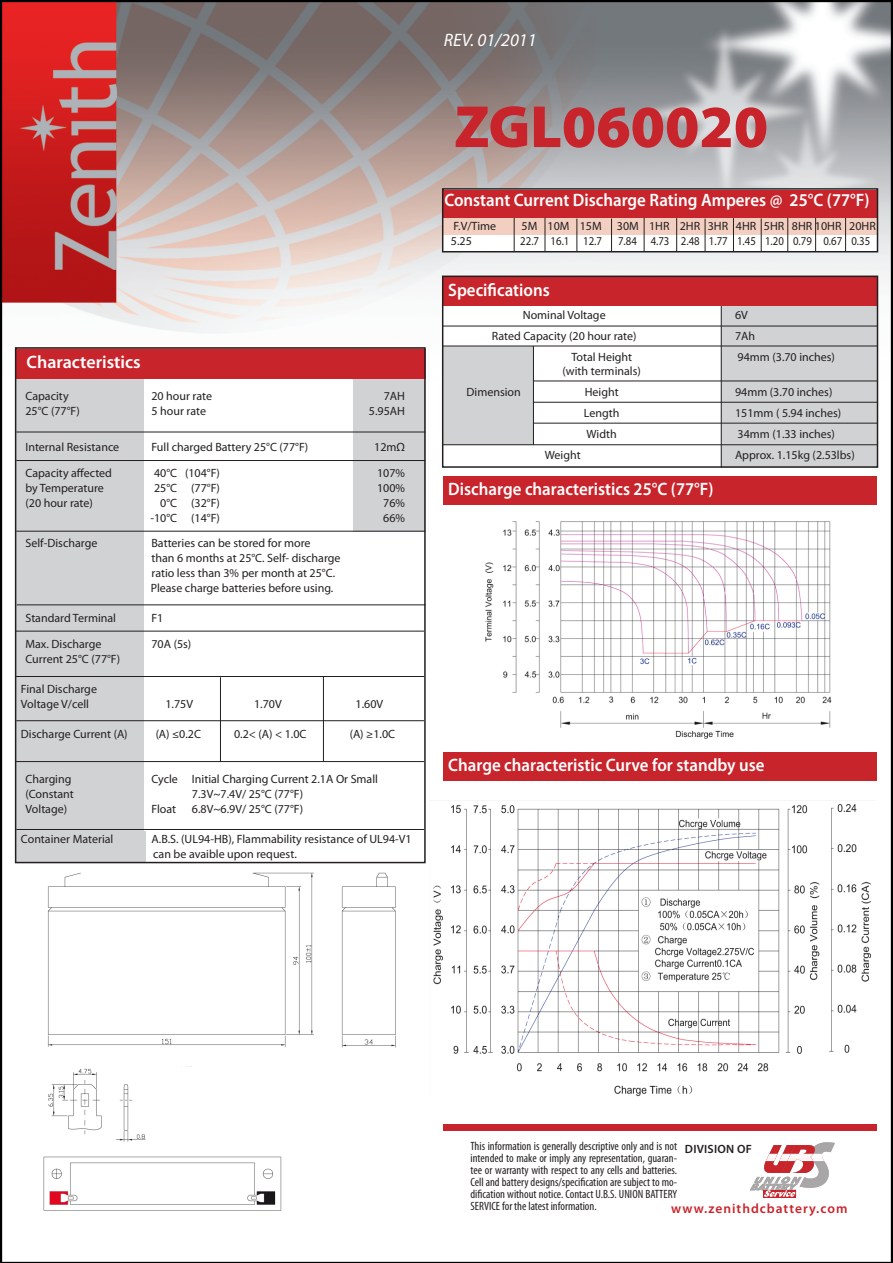
<style>
.page{position:relative;width:893px;height:1263px;background:#fff}
.page>*{position:absolute;margin:0;border:0;box-sizing:border-box;transform-origin:0 0}
.t1{font:900 60px "Myriad Pro";color:#c8242b}
.t2{font:600 18px "Myriad Pro";color:#fff;scale:.94 1}
.t3{font:600 18px "Myriad Pro";color:#fff}
.t4{font:italic 18px "Myriad Pro";color:#fff}
.t5{font:600 13.5px "Myriad Pro";letter-spacing:.075em;color:#c8242b}
.t6{font:12px "Myriad Pro";color:#231f20}
.t7{font:condensed 12px/12px "Myriad Pro";color:#231f20;text-align:justify}
.t8{font:12px "Myriad Pro";color:#231f20;scale:.9 1}
.t9{font:600 12px "Myriad Pro";letter-spacing:.02em;color:#231f20}
</style>
<div class="page">
<img style="left:0;top:0;width:893px;height:1263px">
<div style="left:443px;top:276px;width:434px;height:192px;background:#fff"></div>
<div style="left:721px;top:306px;width:156px;height:162px;background:#d1d2d4"></div>
<div style="left:443px;top:346px;width:91px;height:99px;background:#d1d2d4"></div>
<div style="left:15px;top:363px;width:131px;height:499px;background:#d1d2d4"></div>
<div style="left:145px;top:347px;width:282px;height:484px;background:#fff"></div>
<div style="left:353px;top:347px;width:75px;height:184px;background:#d1d2d4"></div>
<div style="left:14px;top:347px;width:413px;height:32px;background:#c8242b"></div>
<div style="left:12px;top:345px;width:417px;height:526px;border:3px solid #fff"></div>
<div style="left:15px;top:347px;width:411px;height:516px;border:2px solid #231f20"></div>
<hr style="left:16px;top:432px;width:409px;height:1px;background:#231f20">
<hr style="left:16px;top:460px;width:409px;height:1px;background:#231f20">
<hr style="left:16px;top:531px;width:409px;height:1px;background:#231f20">
<hr style="left:17px;top:604px;width:409px;height:1px;background:#231f20">
<hr style="left:15px;top:631px;width:409px;height:1px;background:#231f20">
<hr style="left:15px;top:676px;width:409px;height:1px;background:#231f20">
<hr style="left:16px;top:720px;width:408px;height:1px;background:#231f20">
<hr style="left:220px;top:677px;width:1px;height:85px;background:#231f20">
<hr style="left:323px;top:676px;width:1px;height:85px;background:#231f20">
<hr style="left:15px;top:761px;width:409px;height:1px;background:#231f20">
<hr style="left:16px;top:829px;width:408px;height:1px;background:#231f20">
<div style="left:442px;top:189px;width:435px;height:63px;background:#fff"></div>
<div style="left:442px;top:190px;width:435px;height:29px;background:#c8242b"></div>
<div style="left:443px;top:218px;width:434px;height:17px;background:#f2cfc0"></div>
<div style="left:442px;top:188px;width:436px;height:64px;border:2px solid #231f20"></div>
<hr style="left:545px;top:218px;width:1px;height:33px;background:#231f20">
<hr style="left:576px;top:219px;width:1px;height:33px;background:#231f20">
<hr style="left:611px;top:219px;width:1px;height:33px;background:#231f20">
<hr style="left:644px;top:218px;width:1px;height:33px;background:#231f20">
<hr style="left:676px;top:218px;width:1px;height:33px;background:#231f20">
<hr style="left:705px;top:219px;width:1px;height:33px;background:#231f20">
<hr style="left:733px;top:218px;width:1px;height:33px;background:#231f20">
<hr style="left:761px;top:218px;width:1px;height:34px;background:#231f20">
<hr style="left:787px;top:218px;width:1px;height:33px;background:#231f20">
<hr style="left:815px;top:218px;width:1px;height:33px;background:#231f20">
<hr style="left:845px;top:218px;width:1px;height:33px;background:#231f20">
<div style="left:443px;top:277px;width:434px;height:29px;background:#c8242b"></div>
<hr style="left:721px;top:306px;width:1px;height:162px;background:#231f20">
<hr style="left:533px;top:346px;width:1px;height:99px;background:#231f20">
<hr style="left:443px;top:444px;width:435px;height:1px;background:#231f20">
<hr style="left:443px;top:346px;width:435px;height:1px;background:#231f20">
<hr style="left:443px;top:326px;width:435px;height:1px;background:#231f20">
<hr style="left:533px;top:381px;width:345px;height:1px;background:#231f20">
<hr style="left:533px;top:402px;width:345px;height:1px;background:#231f20">
<hr style="left:533px;top:423px;width:345px;height:1px;background:#231f20">
<div style="left:442px;top:276px;width:436px;height:192px;border:2px solid #231f20"></div>
<div style="left:443px;top:476px;width:434px;height:29px;background:#c8242b"></div>
<div style="left:443px;top:752px;width:434px;height:29px;background:#c8242b"></div>
<svg style="left:750px;top:1142px;width:85px;height:55px"></svg>
<div style="left:443px;top:1124px;width:434px;height:6px;background:#c8242b"></div>
<hr style="left:514px;top:218px;width:1px;height:33px;background:#231f20">
<img style="left:481px;top:507px;width:373px;height:233px">
<img style="left:430px;top:801px;width:444px;height:297px">
<img style="left:41px;top:872px;width:358px;height:342px">
<div style="left:147px;top:1067px;width:90px;height:74px;background:#fff"></div>
<p class="t3" style="left:27px;top:351px;width:116px">Characteristics</p>
<p class="t6" style="left:25px;top:389px;width:45px">Capacity</p>
<p class="t6" style="left:151px;top:389px;width:62px">20 hour rate</p>
<p class="t6" style="left:384px;top:389px;width:23px">7AH</p>
<p class="t6" style="left:25px;top:404px;width:56px">25°C (77°F)</p>
<p class="t6" style="left:151px;top:404px;width:56px">5 hour rate</p>
<p class="t6" style="left:369px;top:404px;width:38px">5.95AH</p>
<p class="t6" style="left:25px;top:440px;width:95px">Internal Resistance</p>
<p class="t6" style="left:151px;top:440px;width:158px">Full charged Battery 25°C (77°F)</p>
<p class="t6" style="left:374px;top:440px;width:32px">12mΩ</p>
<p class="t6" style="left:25px;top:465px;width:88px">Capacity affected</p>
<p class="t6" style="left:154px;top:465px;width:67px">40°C (104°F)</p>
<p class="t6" style="left:377px;top:465px;width:29px">107%</p>
<p class="t6" style="left:25px;top:480px;width:80px">by Temperature</p>
<p class="t6" style="left:154px;top:480px;width:67px">25°C (77°F)</p>
<p class="t6" style="left:377px;top:480px;width:29px">100%</p>
<p class="t6" style="left:25px;top:495px;width:69px">(20 hour rate)</p>
<p class="t6" style="left:160px;top:495px;width:61px">0°C (32°F)</p>
<p class="t6" style="left:383px;top:495px;width:23px">76%</p>
<p class="t6" style="left:150px;top:510px;width:71px">-10°C (14°F)</p>
<p class="t6" style="left:383px;top:510px;width:23px">66%</p>
<p class="t6" style="left:25px;top:536px;width:73px">Self-Discharge</p>
<p class="t6" style="left:151px;top:536px;width:161px">Batteries can be stored for more</p>
<p class="t6" style="left:151px;top:551px;width:191px">than 6 months at 25°C. Self- discharge</p>
<p class="t6" style="left:151px;top:566px;width:185px">ratio less than 3% per month at 25°C.</p>
<p class="t6" style="left:151px;top:581px;width:184px">Please charge batteries before using.</p>
<p class="t6" style="left:25px;top:611px;width:92px">Standard Terminal</p>
<p class="t6" style="left:151px;top:611px;width:13px">F1</p>
<p class="t6" style="left:25px;top:636px;width:78px">Max. Discharge</p>
<p class="t6" style="left:151px;top:636px;width:41px">70A (5s)</p>
<p class="t6" style="left:25px;top:651px;width:96px">Current 25°C (77°F)</p>
<p class="t6" style="left:21px;top:681px;width:78px">Final Discharge</p>
<p class="t6" style="left:21px;top:696px;width:70px">Voltage V/cell</p>
<p class="t6" style="left:165px;top:696px;width:29px">1.75V</p>
<p class="t6" style="left:254px;top:696px;width:29px">1.70V</p>
<p class="t6" style="left:356px;top:696px;width:29px">1.60V</p>
<p class="t6" style="left:21px;top:726px;width:108px">Discharge Current (A)</p>
<p class="t6" style="left:156px;top:726px;width:47px">(A) ≤0.2C</p>
<p class="t6" style="left:234px;top:726px;width:74px">0.2&lt; (A) &lt; 1.0C</p>
<p class="t6" style="left:350px;top:726px;width:47px">(A) ≥1.0C</p>
<p class="t6" style="left:25px;top:771px;width:48px">Charging</p>
<p class="t6" style="left:151px;top:771px;width:228px">Cycle Initial Charging Current 2.1A Or Small</p>
<p class="t6" style="left:25px;top:786px;width:50px">(Constant</p>
<p class="t6" style="left:192px;top:786px;width:113px">7.3V~7.4V/ 25°C (77°F)</p>
<p class="t6" style="left:26px;top:801px;width:43px">Voltage)</p>
<p class="t6" style="left:151px;top:801px;width:26px">Float</p>
<p class="t6" style="left:192px;top:801px;width:113px">6.8V~6.9V/ 25°C (77°F)</p>
<p class="t6" style="left:21px;top:831px;width:94px">Container Material</p>
<p class="t6" style="left:152px;top:831px;width:261px">A.B.S. (UL94-HB), Flammability resistance of UL94-V1</p>
<p class="t6" style="left:153px;top:846px;width:145px">can be avaible upon request.</p>
<p class="t4" style="left:444px;top:29px;width:94px">REV. 01/2011</p>
<p class="t1" style="left:454px;top:87px;width:315px">ZGL060020</p>
<p class="t2" style="left:444px;top:188px;width:454px">Constant Current Discharge Rating Amperes @ 25°C (77°F)</p>
<p class="t6" style="left:453px;top:218px;width:44px">F.V/Time</p>
<p class="t6" style="left:522px;top:218px;width:82px">5M 10M 15M</p>
<p class="t6" style="left:617px;top:218px;width:260px">30M 1HR 2HR 3HR 4HR 5HR 8HR 10HR 20HR</p>
<p class="t6" style="left:451px;top:233px;width:22px">5.25</p>
<p class="t8" style="left:520px;top:233px;width:92px">22.7 16.1 12.7</p>
<p class="t8" style="left:618px;top:233px;width:282px">7.84 4.73 2.48 1.77 1.45 1.20 0.79 0.67 0.35</p>
<p class="t2" style="left:448px;top:279px;width:109px">Specifications</p>
<p class="t6" style="left:523px;top:308px;width:84px">Nominal Voltage</p>
<p class="t6" style="left:492px;top:329px;width:146px">Rated Capacity (20 hour rate)</p>
<p class="t6" style="left:571px;top:350px;width:62px">Total Height</p>
<p class="t6" style="left:562px;top:363px;width:80px">(with terminals)</p>
<p class="t6" style="left:467px;top:384px;width:56px">Dimension</p>
<p class="t6" style="left:585px;top:384px;width:35px">Height</p>
<p class="t6" style="left:584px;top:405px;width:37px">Length</p>
<p class="t6" style="left:587px;top:426px;width:32px">Width</p>
<p class="t6" style="left:545px;top:447px;width:37px">Weight</p>
<p class="t6" style="left:735px;top:308px;width:14px">6V</p>
<p class="t6" style="left:735px;top:329px;width:22px">7Ah</p>
<p class="t6" style="left:737px;top:350px;width:99px">94mm (3.70 inches)</p>
<p class="t6" style="left:735px;top:384px;width:99px">94mm (3.70 inches)</p>
<p class="t6" style="left:735px;top:405px;width:108px">151mm ( 5.94 inches)</p>
<p class="t6" style="left:737px;top:426px;width:99px">34mm (1.33 inches)</p>
<p class="t6" style="left:735px;top:447px;width:121px">Approx. 1.15kg (2.53lbs)</p>
<p class="t2" style="left:448px;top:477px;width:284px">Discharge characteristics 25°C (77°F)</p>
<p class="t2" style="left:448px;top:753px;width:338px">Charge characteristic Curve for standby use</p>
<p class="t7" style="left:470px;top:1140px;width:208px">This information is generally descriptive only and is not intended to make or imply any representation, guaran&shy;tee or warranty with respect to any cells and batteries.<br>Cell and battery designs/specification are subject to mo&shy;dification without notice. Contact U.B.S. UNION BATTERY SERVICE for the latest information.</p>
<p class="t9" style="left:685px;top:1141px;width:69px">DIVISION OF</p>
<p class="t5" style="left:671px;top:1199px;width:178px">www.zenithdcbattery.com</p>
</div>
